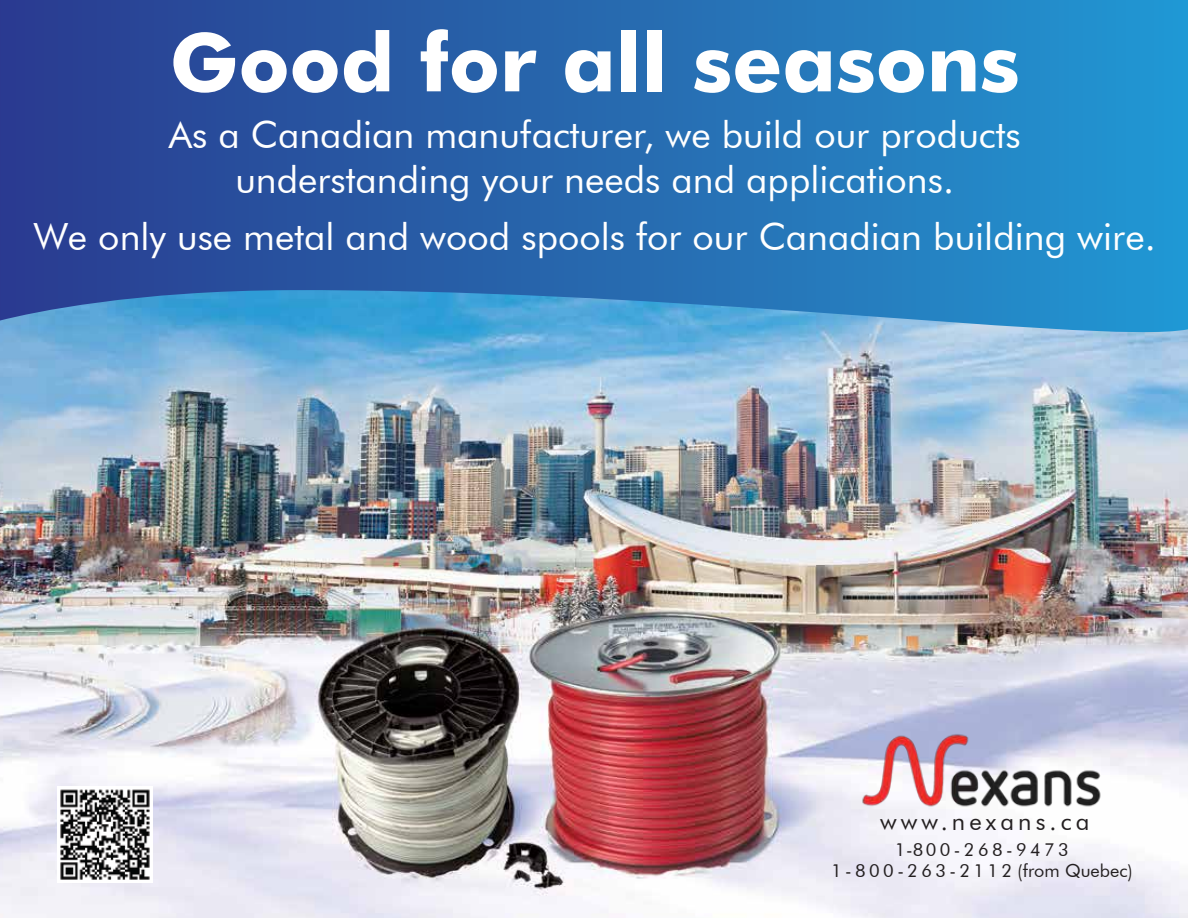
<style>
.page{position:relative;width:1188px;height:918px;background:#fff}
.page>*{position:absolute;margin:0;border:0;box-sizing:border-box;transform-origin:0 0}
.t1{font:700 81px "Futura BT";color:#fff}
.t2{font:37.5px/45px "Futura BT";color:#fff;text-align:center}
.t3{font:24px "Futura BT";letter-spacing:.17em;color:#231f20}
.t4{font:18px/21.6px "Futura BT";letter-spacing:.19em;color:#231f20;text-align:center}
</style>
<div class="page">
<img style="left:0;top:338px;width:1188px;height:580px">
<svg style="left:0;top:0;width:1188px;height:338px;background:#2a6fb4"></svg>
<img style="left:57px;top:787px;width:96px;height:95px">
<img style="left:855px;top:726px;width:249px;height:89px">
<h1 class="t1" style="left:170px;top:13px;width:852px">Good for all seasons</h1>
<p class="t2" style="left:169px;top:112px;width:853px">As a Canadian manufacturer, we build our products understanding your needs and applications.</p>
<p class="t2" style="left:34px;top:214px;width:1123px">We only use metal and wood spools for our Canadian building wire.</p>
<p class="t3" style="left:880px;top:807px;width:211px">www.nexans.ca</p>
<p class="t4" style="left:831px;top:839px;width:303px">1-800-268-9473<br>1-800-263-2112 (from Quebec)</p>
</div>
